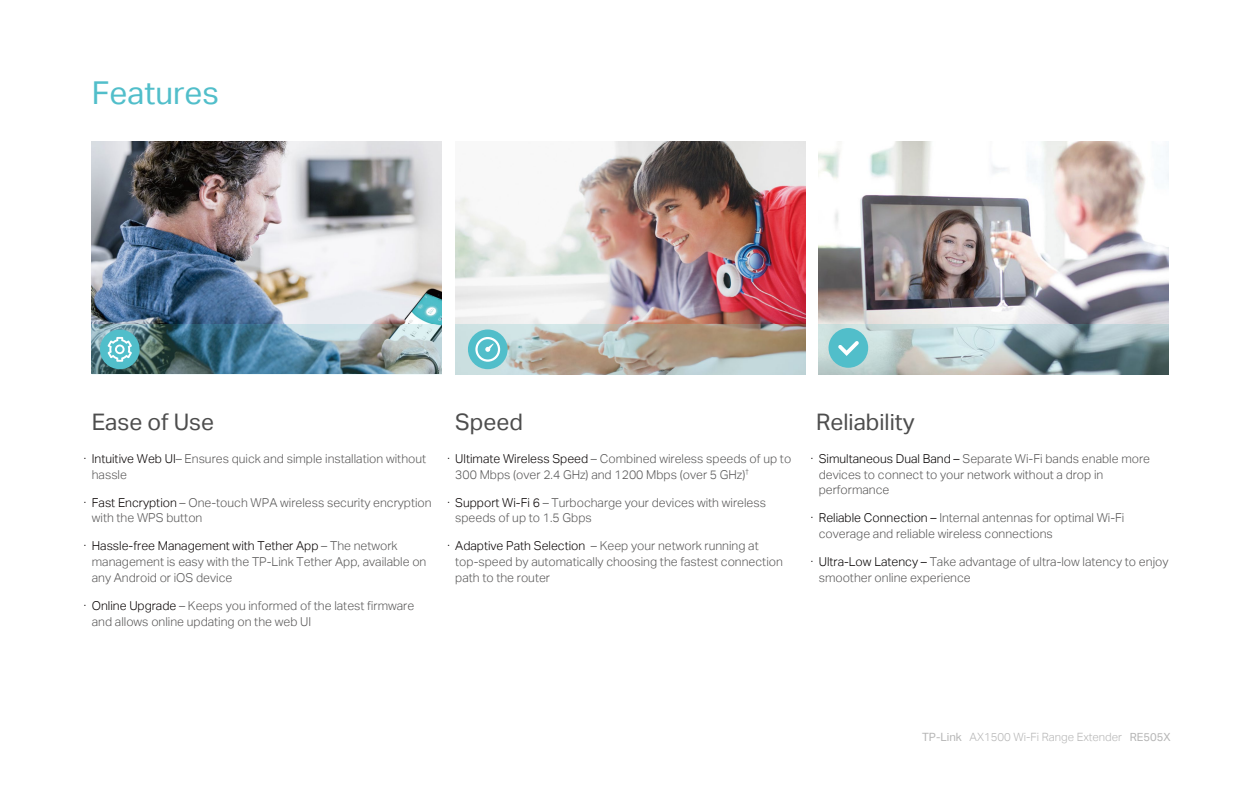
<style>
.page{position:relative;width:1260px;height:788px;background:#fff}
.page>*{position:absolute;margin:0;border:0;box-sizing:border-box;transform-origin:0 0}
.t1{font:31.5px "TP Link Aktiv Regular";color:#51beca}
.t2{font:22.75px "TP Link Aktiv Regular";color:#4d4d4d}
.t3{font:12.25px/15.8px "TP Link Aktiv Light";color:#585757}
.t4{font:11.38px "TP Link Aktiv Light";color:#b5b5b5}
.s1{color:#060001}
.s2{color:#040000}
.s3{font-family:"TP Link Aktiv Regular"}
.s4{font-family:"TP Link Aktiv Regular";font-size:11.2px}
</style>
<div class="page">
<img style="left:455px;top:141px;width:350px;height:183px">
<svg style="left:455px;top:324px;width:350px;height:50px;background:#b0b2a8"></svg>
<img style="left:819px;top:141px;width:350px;height:183px">
<svg style="left:819px;top:324px;width:350px;height:50px;background:#9db5b8"></svg>
<img style="left:92px;top:141px;width:350px;height:183px">
<img style="left:92px;top:324px;width:350px;height:50px">
<h1 class="t1" style="left:92px;top:75px;width:129px">Features</h1>
<h2 class="t2" style="left:92px;top:408px;width:124px">Ease of Use</h2>
<p class="t3" style="left:92px;top:450px;width:336px;text-indent:-8px"><span class="s1">· Intuitive Web UI</span>– Ensures quick and simple installation without hassle</p>
<p class="t3" style="left:92px;top:494px;width:341px;text-indent:-8px"><span class="s1">· Fast Encryption</span> – One-touch WPA wireless security encryption with the WPS button</p>
<p class="t3" style="left:92px;top:538px;width:336px;text-indent:-8px"><span class="s1">· Hassle-free Management with Tether App</span> – The network management is easy with the TP-Link Tether App, available on any Android or iOS device</p>
<p class="t3" style="left:92px;top:597px;width:324px;text-indent:-8px"><span class="s1">· Online Upgrade</span> – Keeps you informed of the latest firmware and allows online updating on the web UI</p>
<h2 class="t2" style="left:455px;top:408px;width:69px">Speed</h2>
<p class="t3" style="left:455px;top:450px;width:338px;text-indent:-8px"><span class="s1">· Ultimate Wireless Speed</span> – Combined wireless speeds of up to<br>300 Mbps (over 2.4 GHz) and 1200 Mbps (over 5 GHz)<sup>†</sup></p>
<p class="t3" style="left:455px;top:494px;width:312px;text-indent:-8px"><span class="s1">· Support Wi-Fi 6</span> – Turbocharge your devices with wireless speeds of up to 1.5 Gbps</p>
<p class="t3" style="left:455px;top:538px;width:329px;text-indent:-8px"><span class="s1">· Adaptive Path Selection</span> – Keep your network running at top-speed by automatically choosing the fastest connection path to the router</p>
<h2 class="t2" style="left:816px;top:408px;width:100px">Reliability</h2>
<p class="t3" style="left:819px;top:450px;width:333px;text-indent:-8px"><span class="s2">· Simultaneous Dual Band –</span> Separate Wi-Fi bands enable more devices to connect to your network without a drop in performance</p>
<p class="t3" style="left:819px;top:510px;width:307px;text-indent:-8px"><span class="s2">· Reliable Connection –</span> Internal antennas for optimal Wi-Fi coverage and reliable wireless connections</p>
<p class="t3" style="left:819px;top:554px;width:351px;text-indent:-8px"><span class="s2">· Ultra-Low Latency –</span> Take advantage of ultra-low latency to enjoy smoother online experience</p>
<p class="t4" style="left:922px;top:730px;width:250px"><span class="s3">TP-Link</span> AX1500 Wi-Fi Range Extender <span class="s4">RE505X</span></p>
</div>
